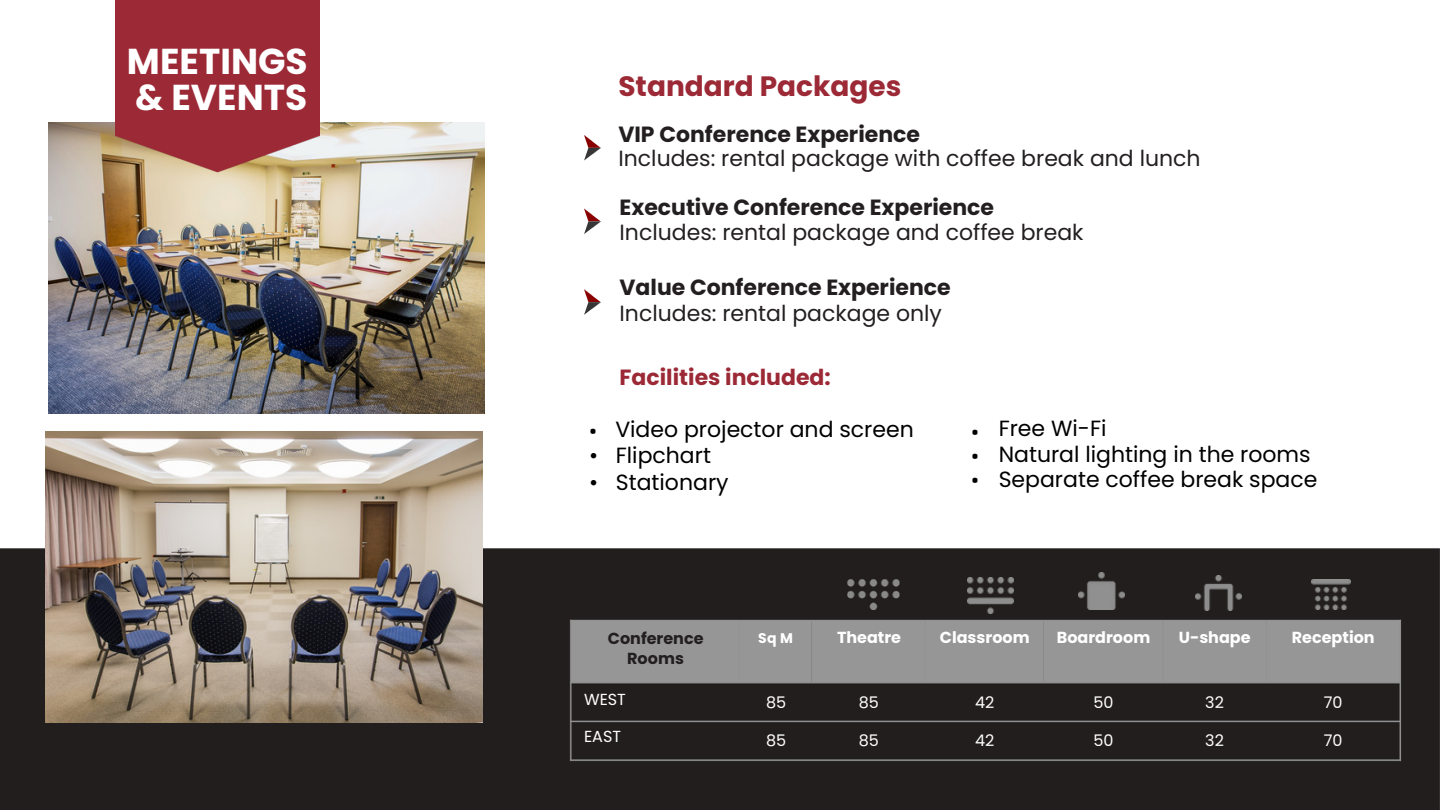
<style>
.page{position:relative;width:1440px;height:810px;background:#fff}
.page>*{position:absolute;margin:0;border:0;box-sizing:border-box;transform-origin:0 0}
.t1{font:700 36px/36px "Poppins";color:#fff}
.t2{font:700 28px "Poppins";color:#9c2936}
.t3{font:22px/24px "Poppins";color:#231f20}
.t4{font:22px/25.6px "Poppins";color:#000}
.t5{font:700 22px "Poppins";color:#231f20}
.t6{font:700 22px "Poppins";color:#9c2936}
.t7{font:22px/24px "IBM Plex Sans Cond";color:#000;text-align:justify}
.t8{font:700 16px "Poppins";color:#fff}
.t9{font:16px "Poppins";color:#fff}
.t10{font:700 16px "Poppins";color:#231f20}
.t11{font:700 14px "Poppins";color:#fff}
.s1{font-weight:700}
</style>
<div class="page">
<img style="left:48px;top:123px;width:436px;height:291px">
<img style="left:0;top:539px;width:1440px;height:271px">
<img style="left:847px;top:579px;width:53px;height:30px">
<img style="left:967px;top:577px;width:47px;height:36px">
<img style="left:1078px;top:572px;width:47px;height:38px">
<img style="left:1195px;top:576px;width:47px;height:34px">
<img style="left:1311px;top:579px;width:39px;height:30px">
<img style="left:46px;top:431px;width:436px;height:291px">
<img style="left:116px;top:0;width:204px;height:172px">
<svg style="left:584px;top:135px;width:17px;height:26px"></svg>
<svg style="left:584px;top:209px;width:17px;height:25px"></svg>
<svg style="left:584px;top:289px;width:17px;height:26px"></svg>
<h6 class="t1" style="left:127px;top:43px;width:182px">MEETINGS &amp; EVENTS</h6>
<h6 class="t2" style="left:618px;top:66px;width:284px">Standard Packages</h6>
<h3 class="t3" style="left:618px;top:122px;width:584px"><span class="s1">VIP Conference Experience<br></span>Includes: rental package with coffee break and lunch</h3>
<p class="t5" style="left:620px;top:191px;width:376px">Executive Conference Experience</p>
<p class="t3" style="left:620px;top:220px;width:466px">Includes: rental package and coffee break</p>
<h6 class="t5" style="left:620px;top:272px;width:333px">Value Conference Experience</h6>
<p class="t3" style="left:620px;top:301px;width:324px">Includes: rental package only</p>
<h1 class="t6" style="left:620px;top:362px;width:213px">Facilities included:</h1>
<p class="t7" style="left:589px;top:418px;width:9px">•</p>
<h2 class="t4" style="left:615px;top:417px;width:300px">Video projector and screen</h2>
<p class="t4" style="left:589px;top:441px;width:123px;line-height:27px">• Flipchart •</p>
<h4 class="t4" style="left:616px;top:469px;width:114px">Stationary</h4>
<p class="t7" style="left:971px;top:419px;width:9px">• • •</p>
<h4 class="t4" style="left:999px;top:416px;width:320px">Free Wi-Fi<br>Natural lighting in the rooms<br>Separate coffee break space</h4>
<h3 class="t10" style="left:608px;top:627px;width:97px">Conference</h3>
<h4 class="t10" style="left:627px;top:647px;width:58px">Rooms</h4>
<h3 class="t9" style="left:584px;top:688px;width:43px">WEST</h3>
<h3 class="t9" style="left:584px;top:726px;width:39px">EAST</h3>
<p class="t11" style="left:758px;top:628px;width:36px">Sq M</p>
<p class="t8" style="left:1292px;top:626px;width:84px">Reception</p>
<p class="t8" style="left:837px;top:626px;width:66px">Theatre</p>
<p class="t8" style="left:940px;top:626px;width:91px">Classroom</p>
<p class="t8" style="left:1057px;top:626px;width:95px">Boardroom</p>
<p class="t8" style="left:1179px;top:626px;width:73px">U-shape</p>
<h4 class="t9" style="left:766px;top:691px;width:22px">85</h4>
<h4 class="t9" style="left:766px;top:729px;width:22px">85</h4>
<h4 class="t9" style="left:859px;top:691px;width:22px">85</h4>
<h4 class="t9" style="left:859px;top:729px;width:22px">85</h4>
<p class="t9" style="left:975px;top:691px;width:21px">42</p>
<p class="t9" style="left:975px;top:729px;width:21px">42</p>
<h4 class="t9" style="left:1093px;top:691px;width:22px">50</h4>
<h4 class="t9" style="left:1093px;top:729px;width:22px">50</h4>
<p class="t9" style="left:1205px;top:691px;width:20px">32</p>
<p class="t9" style="left:1205px;top:729px;width:20px">32</p>
<p class="t9" style="left:1324px;top:691px;width:20px">70</p>
<p class="t9" style="left:1324px;top:729px;width:20px">70</p>
</div>
